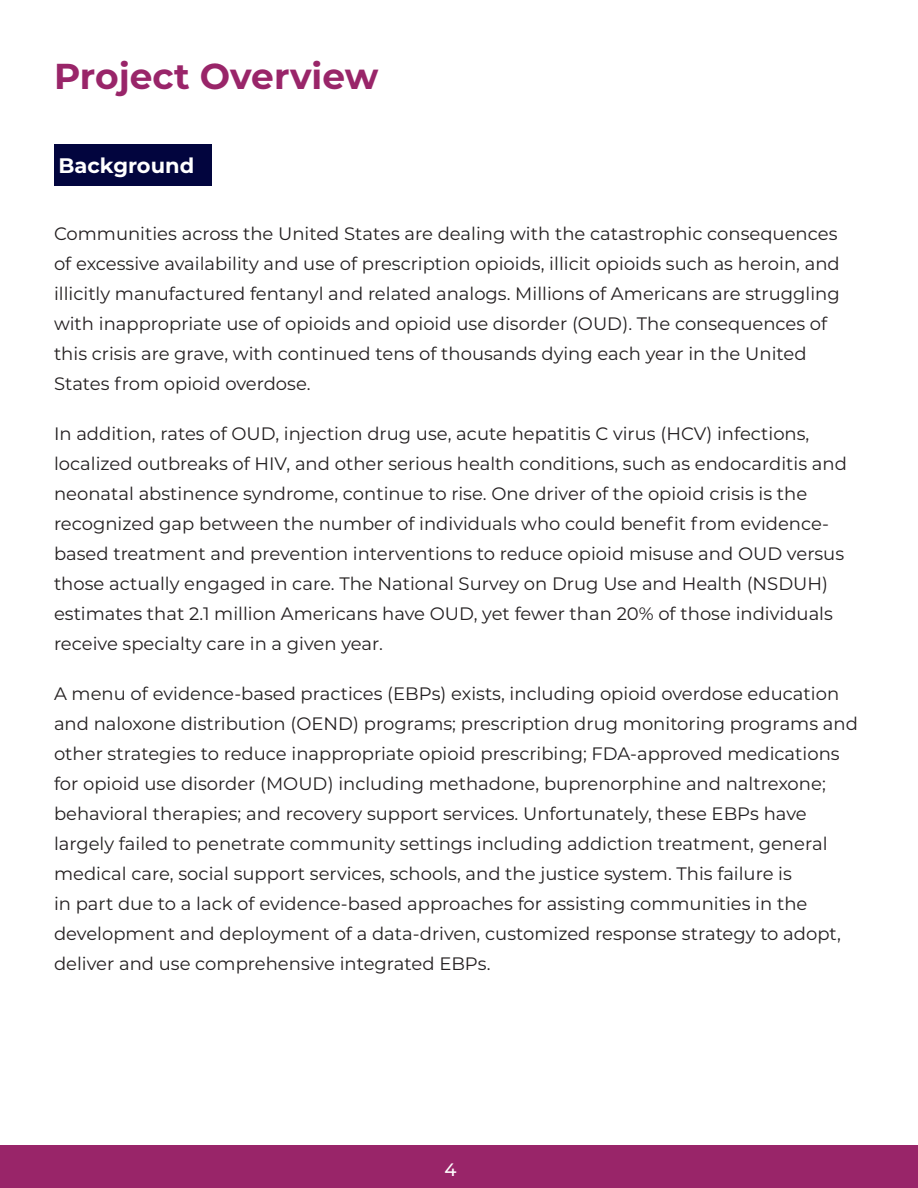
<style>
.page{position:relative;width:918px;height:1188px;background:#fff}
.page>*{position:absolute;margin:0;border:0;box-sizing:border-box;transform-origin:0 0}
.Heading{font:700 36px "Montserrat";color:#992569}
.t1{font:700 21px "Montserrat";color:#fff}
.t2{font:18px/30px "Montserrat";color:#231f20}
.t3{font:500 18px "Montserrat";color:#fff}
</style>
<div class="page">
<div style="left:0;top:1145px;width:918px;height:43px;background:#992569"></div>
<div style="left:54px;top:144px;width:158px;height:42px;background:#02053e"></div>
<p class="Heading" style="left:54px;top:50px;width:326px">Project Overview</p>
<p class="t1" style="left:58px;top:150px;width:137px">Background</p>
<p class="t2" style="left:54px;top:218px;width:787px">Communities across the United States are dealing with the catastrophic consequences of excessive availability and use of prescription opioids, illicit opioids such as heroin, and illicitly manufactured fentanyl and related analogs. Millions of Americans are struggling with inappropriate use of opioids and opioid use disorder (OUD). The consequences of this crisis are grave, with continued tens of thousands dying each year in the United States from opioid overdose.</p>
<p class="t2" style="left:54px;top:418px;width:794px">In addition, rates of OUD, injection drug use, acute hepatitis C virus (HCV) infections, localized outbreaks of HIV, and other serious health conditions, such as endocarditis and neonatal abstinence syndrome, continue to rise. One driver of the opioid crisis is the recognized gap between the number of individuals who could benefit from evidence&shy;based treatment and prevention interventions to reduce opioid misuse and OUD versus those actually engaged in care. The National Survey on Drug Use and Health (NSDUH) estimates that 2.1 million Americans have OUD, yet fewer than 20% of those individuals receive specialty care in a given year.</p>
<p class="t2" style="left:54px;top:678px;width:805px">A menu of evidence-based practices (EBPs) exists, including opioid overdose education and naloxone distribution (OEND) programs; prescription drug monitoring programs and other strategies to reduce inappropriate opioid prescribing; FDA-approved medications for opioid use disorder (MOUD) including methadone, buprenorphine and naltrexone; behavioral therapies; and recovery support services. Unfortunately, these EBPs have largely failed to penetrate community settings including addiction treatment, general medical care, social support services, schools, and the justice system. This failure is<br>in part due to a lack of evidence-based approaches for assisting communities in the development and deployment of a data-driven, customized response strategy to adopt, deliver and use comprehensive integrated EBPs.</p>
<p class="t3" style="left:444px;top:1157px;width:14px">4</p>
</div>
